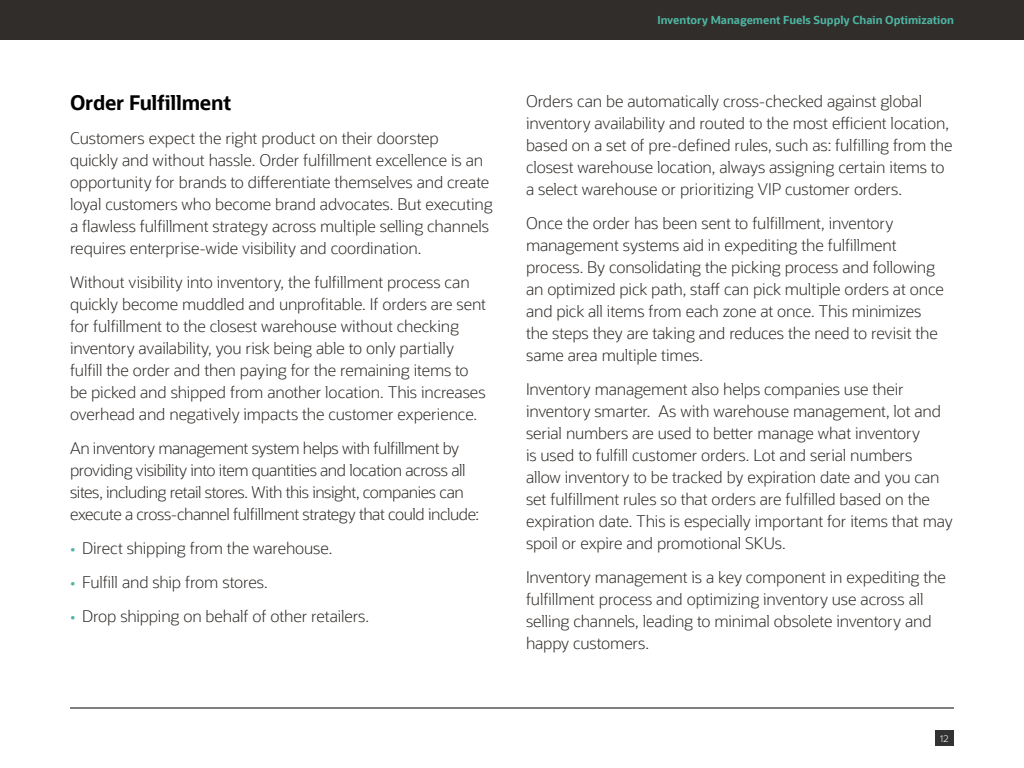
<style>
.page{position:relative;width:1024px;height:768px;background:#fff}
.page>*{position:absolute;margin:0;border:0;box-sizing:border-box;transform-origin:0 0}
.t1{font:700 20px "Oracle Sans";letter-spacing:-.015em;color:#000}
.t2{font:300 16px/22px "Oracle Sans";letter-spacing:-.01em;color:#312d2a}
.t3{font:300 16px/22px "Oracle Sans";letter-spacing:-.03em;color:#312d2a}
.t4{font:700 11px "Oracle Sans";color:#4eb5a2}
.t5{font:300 10px "Proxima Nova";color:#fff}
.s1{color:#4eb5a2}
</style>
<div class="page">
<div style="left:0;top:0;width:1024px;height:40px;background:#312d2a"></div>
<div style="left:935px;top:730px;width:19px;height:16px;background:#323232"></div>
<hr style="left:70px;top:708px;width:884px;height:1px;background:#000">
<p class="t1" style="left:70px;top:90px;width:163px">Order Fulfillment</p>
<p class="t2" style="left:70px;top:127px;width:424px">Customers expect the right product on their doorstep<br>quickly and without hassle. Order fulfillment excellence is an opportunity for brands to differentiate themselves and create loyal customers who become brand advocates. But executing a flawless fulfillment strategy across multiple selling channels requires enterprise-wide visibility and coordination.</p>
<p class="t2" style="left:70px;top:271px;width:418px">Without visibility into inventory, the fulfillment process can quickly become muddled and unprofitable. If orders are sent for fulfillment to the closest warehouse without checking inventory availability, you risk being able to only partially fulfill the order and then paying for the remaining items to be picked and shipped from another location. This increases overhead and negatively impacts the customer experience.</p>
<p class="t3" style="left:70px;top:437px;width:411px">An inventory management system helps with fulfillment by providing visibility into item quantities and location across all sites, including retail stores. With this insight, companies can execute a cross-channel fulfillment strategy that could include:</p>
<p class="t2" style="left:70px;top:537px;width:264px"><span class="s1">•</span> Direct shipping from the warehouse.</p>
<p class="t2" style="left:70px;top:571px;width:199px"><span class="s1">•</span> Fulfill and ship from stores.</p>
<p class="t2" style="left:70px;top:605px;width:301px"><span class="s1">•</span> Drop shipping on behalf of other retailers.</p>
<p class="t4" style="left:658px;top:13px;width:298px">Inventory Management Fuels Supply Chain Optimization</p>
<p class="t2" style="left:526px;top:90px;width:428px">Orders can be automatically cross-checked against global inventory availability and routed to the most efficient location, based on a set of pre-defined rules, such as: fulfilling from the closest warehouse location, always assigning certain items to a select warehouse or prioritizing VIP customer orders.</p>
<p class="t2" style="left:526px;top:212px;width:419px">Once the order has been sent to fulfillment, inventory management systems aid in expediting the fulfillment process. By consolidating the picking process and following an optimized pick path, staff can pick multiple orders at once and pick all items from each zone at once. This minimizes the steps they are taking and reduces the need to revisit the same area multiple times.</p>
<p class="t2" style="left:526px;top:378px;width:428px">Inventory management also helps companies use their inventory smarter. As with warehouse management, lot and serial numbers are used to better manage what inventory<br>is used to fulfill customer orders. Lot and serial numbers<br>allow inventory to be tracked by expiration date and you can set fulfillment rules so that orders are fulfilled based on the expiration date. This is especially important for items that may spoil or expire and promotional SKUs.</p>
<p class="t2" style="left:526px;top:566px;width:421px">Inventory management is a key component in expediting the fulfillment process and optimizing inventory use across all selling channels, leading to minimal obsolete inventory and happy customers.</p>
<p class="t5" style="left:940px;top:733px;width:10px">12</p>
</div>
